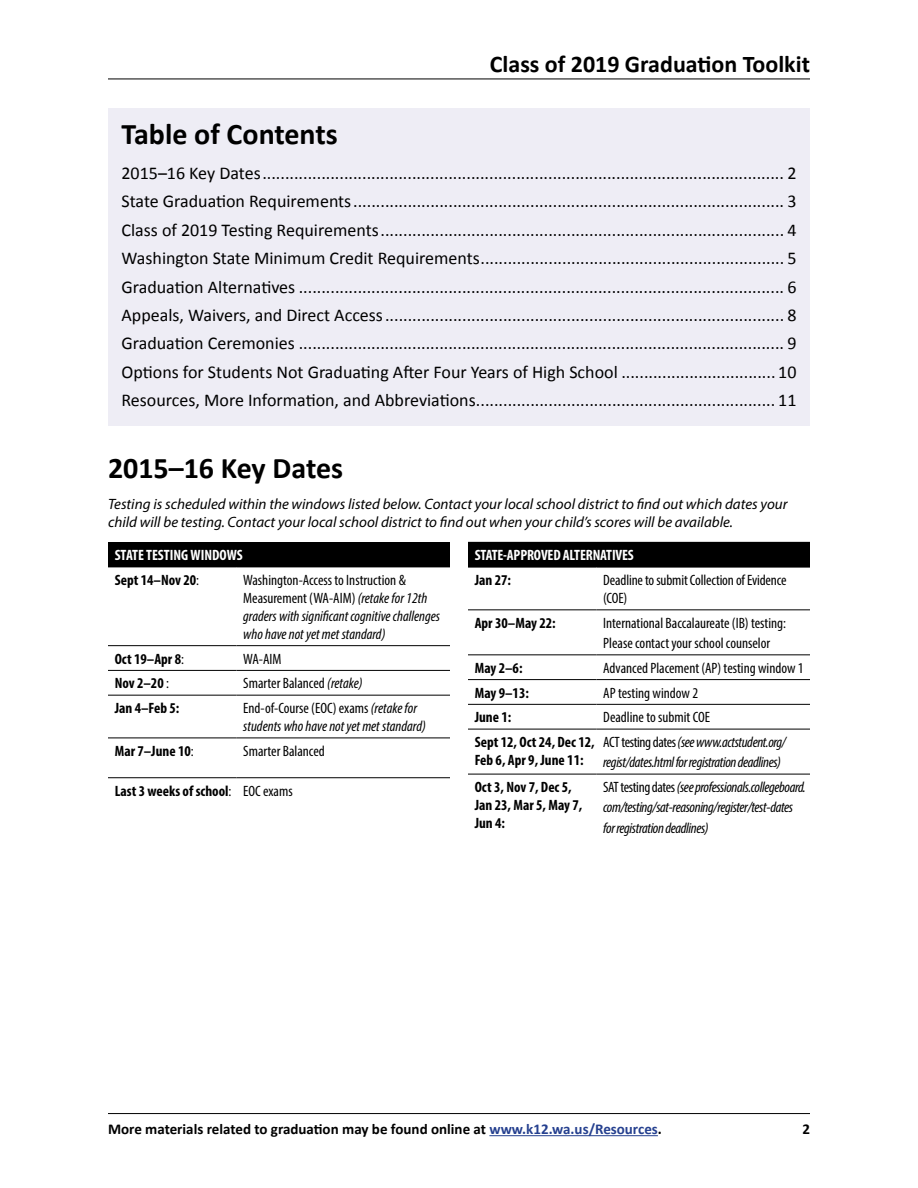
<style>
.page{position:relative;width:918px;height:1188px;background:#fff}
.page>*{position:absolute;margin:0;border:0;box-sizing:border-box;transform-origin:0 0}
.t1{font:700 30px "Calibri";color:#000}
.t2{font:700 24px "Calibri";color:#000}
.t3{font:18px/28.3px "Calibri";color:#000;text-align:justify}
.t4{font:condensed 15px/18px "Myriad Pro";color:#000}
.t5{font:italic condensed 15px/18px "Myriad Pro";color:#000}
.t6{font:italic condensed 15px/20.2px "Myriad Pro";letter-spacing:-.025em;color:#000}
.t7{font:italic 15px/18px "Myriad Pro";color:#000}
.t8{font:700 condensed 15px/18px "Myriad Pro";color:#000}
.t9{font:700 15px "Calibri";color:#000}
.t10{font:700 condensed 15px/24.8px "Myriad Pro";letter-spacing:-.01em;color:#fff}
.s1{color:#000}
.s2{font-weight:400;color:#000}
.s3{font-style:normal}
.s4{font-weight:400}
.s5{font-style:italic}
.s6{color:#25408f}
</style>
<div class="page">
<hr style="left:108px;top:79px;width:702px;height:1px;background:#000">
<hr style="left:489px;top:1135px;width:169px;height:1px;background:#25408f">
<hr style="left:108px;top:1113px;width:702px;height:1px;background:#000">
<div style="left:108px;top:108px;width:702px;height:317px;background:#eeedf5"></div>
<div style="left:108px;top:542px;width:342px;height:25px;background:#000"></div>
<hr style="left:108px;top:670px;width:129px;height:1px;background:#000">
<hr style="left:237px;top:670px;width:213px;height:1px;background:#000">
<hr style="left:108px;top:695px;width:129px;height:1px;background:#000">
<hr style="left:237px;top:695px;width:213px;height:1px;background:#000">
<hr style="left:108px;top:777px;width:129px;height:1px;background:#000">
<hr style="left:237px;top:777px;width:213px;height:1px;background:#000">
<hr style="left:108px;top:738px;width:129px;height:1px;background:#000">
<hr style="left:237px;top:738px;width:213px;height:1px;background:#000">
<hr style="left:108px;top:567px;width:129px;height:1px;background:#000">
<hr style="left:237px;top:567px;width:213px;height:1px;background:#000">
<hr style="left:108px;top:645px;width:129px;height:1px;background:#000">
<hr style="left:237px;top:645px;width:213px;height:1px;background:#000">
<div style="left:468px;top:542px;width:342px;height:25px;background:#000"></div>
<hr style="left:468px;top:655px;width:129px;height:1px;background:#000">
<hr style="left:597px;top:655px;width:213px;height:1px;background:#000">
<hr style="left:468px;top:679px;width:129px;height:1px;background:#000">
<hr style="left:597px;top:679px;width:213px;height:1px;background:#000">
<hr style="left:468px;top:774px;width:129px;height:1px;background:#000">
<hr style="left:597px;top:774px;width:213px;height:1px;background:#000">
<hr style="left:468px;top:567px;width:129px;height:1px;background:#000">
<hr style="left:597px;top:567px;width:213px;height:1px;background:#000">
<hr style="left:468px;top:610px;width:129px;height:1px;background:#000">
<hr style="left:597px;top:610px;width:213px;height:1px;background:#000">
<hr style="left:468px;top:704px;width:129px;height:1px;background:#000">
<hr style="left:597px;top:704px;width:213px;height:1px;background:#000">
<hr style="left:468px;top:729px;width:129px;height:1px;background:#000">
<hr style="left:597px;top:729px;width:213px;height:1px;background:#000">
<h2 class="t2" style="left:490px;top:49px;width:322px">Class of 2019 Graduation Toolkit</h2>
<h1 class="t1" style="left:122px;top:115px;width:218px">Table of Contents</h1>
<p class="t3" style="left:122px;top:159px;width:677px">2015–16 Key Dates................................................................................................................... 2<br>State Graduation Requirements............................................................................................... 3<br>Class of 2019 Testing Requirements......................................................................................... 4<br>Washington State Minimum Credit Requirements................................................................... 5<br>Graduation Alternatives ........................................................................................................... 6<br>Appeals, Waivers, and Direct Access........................................................................................ 8<br>Graduation Ceremonies ........................................................................................................... 9<br>Options for Students Not Graduating After Four Years of High School .................................. 10<br>Resources, More Information, and Abbreviations.................................................................. 11</p>
<h1 class="t1" style="left:108px;top:449px;width:237px">2015–16 Key Dates</h1>
<p class="t7" style="left:108px;top:495px;width:681px">Testing is scheduled within the windows listed below. Contact your local school district to find out which dates your child will be testing. Contact your local school district to find out when your child’s scores will be available.</p>
<p class="t10" style="left:115px;top:542px;width:130px">STATE TESTING WINDOWS<br><span class="s1">Sept 14–Nov 20</span><span class="s2">:</span></p>
<p class="t10" style="left:475px;top:543px;width:161px">STATE-APPROVED ALTERNATIVES</p>
<p class="t8" style="left:475px;top:571px;width:38px">Jan 27:</p>
<p class="t4" style="left:603px;top:571px;width:185px">Deadline to submit Collection of Evidence (COE)</p>
<p class="t8" style="left:475px;top:614px;width:82px">Apr 30–May 22:</p>
<p class="t4" style="left:603px;top:613px;width:184px;line-height:20.2px">International Baccalaureate (IB) testing:<br>Please contact your school counselor</p>
<p class="t8" style="left:475px;top:659px;width:49px">May 2–6:</p>
<p class="t4" style="left:603px;top:659px;width:202px">Advanced Placement (AP) testing window 1</p>
<p class="t8" style="left:475px;top:683px;width:56px">May 9–13:</p>
<p class="t4" style="left:603px;top:683px;width:96px">AP testing window 2</p>
<p class="t8" style="left:475px;top:708px;width:38px">June 1:</p>
<p class="t4" style="left:603px;top:708px;width:108px">Deadline to submit COE</p>
<p class="t8" style="left:475px;top:733px;width:121px">Sept 12, Oct 24, Dec 12,<br>Feb 6, Apr 9, June 11:</p>
<p class="t6" style="left:603px;top:732px;width:184px"><span class="s3">ACT testing dates</span> (see www.actstudent.org/ regist/dates.html for registration deadlines)</p>
<p class="t8" style="left:475px;top:778px;width:109px">Oct 3, Nov 7, Dec 5,<br>Jan 23, Mar 5, May 7,<br>Jun 4:</p>
<p class="t6" style="left:603px;top:777px;width:204px"><span class="s3">SAT testing dates</span> (see professionals.collegeboard. com/testing/sat-reasoning/register/test-dates for registration deadlines)</p>
<p class="t5" style="left:243px;top:571px;width:198px"><span class="s3">Washington-Access to Instruction &amp; Measurement (WA-AIM)</span> (retake for 12th graders with significant cognitive challenges who have not yet met standard)</p>
<p class="t8" style="left:115px;top:649px;width:71px">Oct 19–Apr 8<span class="s4">:</span></p>
<p class="t4" style="left:243px;top:650px;width:40px">WA-AIM</p>
<p class="t8" style="left:115px;top:674px;width:56px">Nov 2–20 <span class="s4">:</span></p>
<p class="t4" style="left:243px;top:674px;width:121px">Smarter Balanced <span class="s5">(retake)</span></p>
<p class="t8" style="left:115px;top:699px;width:66px">Jan 4–Feb 5:</p>
<p class="t5" style="left:243px;top:699px;width:184px"><span class="s3">End-of-Course (EOC) exams</span> (retake for students who have not yet met standard)</p>
<p class="t8" style="left:115px;top:742px;width:81px">Mar 7–June 10<span class="s4">:</span></p>
<p class="t4" style="left:243px;top:742px;width:83px">Smarter Balanced</p>
<p class="t8" style="left:115px;top:781px;width:180px">Last 3 weeks of school<span class="s4">: EOC exams</span></p>
<p class="t9" style="left:108px;top:1119px;width:555px">More materials related to graduation may be found online at <span class="s6">www.k12.wa.us/Resources</span>.</p>
<p class="t9" style="left:802px;top:1119px;width:9px">2</p>
</div>
